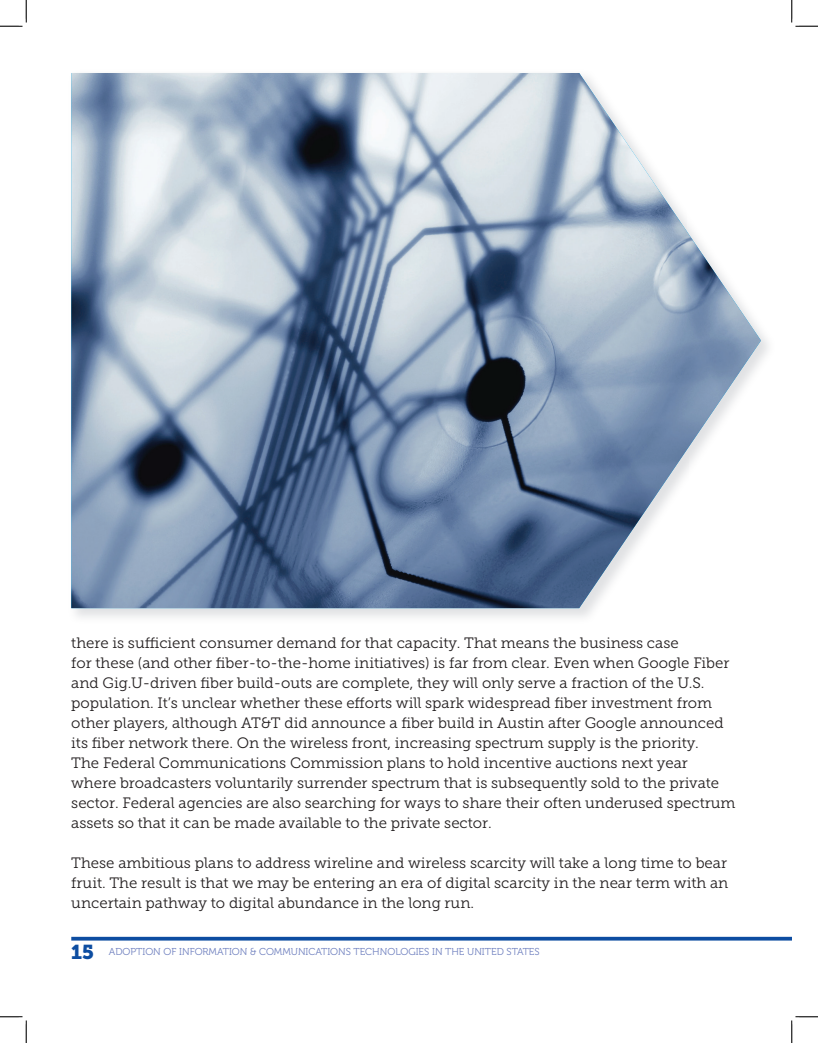
<style>
.page{position:relative;width:818px;height:1043px;background:#fff}
.page>*{position:absolute;margin:0;border:0;box-sizing:border-box;transform-origin:0 0}
.t1{font:20px "Museo Slab 900";color:#0d4da1}
.t2{font:15px/20px "Museo Slab 300";color:#231f20}
.t3{font:10px "Museo 300";color:#6f80bf}
</style>
<div class="page">
<svg style="left:71px;top:936px;width:720px;height:4px;background:#3e71b4"></svg>
<img style="left:71px;top:73px;width:690px;height:535px">
<svg style="left:0;top:0;width:27px;height:27px"></svg>
<svg style="left:0;top:1016px;width:27px;height:26px"></svg>
<svg style="left:791px;top:0;width:27px;height:27px"></svg>
<svg style="left:791px;top:1016px;width:27px;height:26px"></svg>
<p class="t2" style="left:71px;top:632px;width:665px">there is sufficient consumer demand for that capacity. That means the business case<br>for these (and other fiber-to-the-home initiatives) is far from clear. Even when Google Fiber and Gig.U-driven fiber build-outs are complete, they will only serve a fraction of the U.S. population. It’s unclear whether these efforts will spark widespread fiber investment from other players, although AT&amp;T did announce a fiber build in Austin after Google announced its fiber network there. On the wireless front, increasing spectrum supply is the priority.<br>The Federal Communications Commission plans to hold incentive auctions next year where broadcasters voluntarily surrender spectrum that is subsequently sold to the private sector. Federal agencies are also searching for ways to share their often underused spectrum assets so that it can be made available to the private sector.</p>
<p class="t2" style="left:71px;top:852px;width:658px;text-align:justify">These ambitious plans to address wireline and wireless scarcity will take a long time to bear fruit. The result is that we may be entering an era of digital scarcity in the near term with an uncertain pathway to digital abundance in the long run.</p>
<h1 class="t1" style="left:71px;top:940px;width:24px">15</h1>
<p class="t3" style="left:109px;top:946px;width:432px">ADOPTION OF INFORMATION &amp; COMMUNICATIONS TECHNOLOGIES IN THE UNITED STATES</p>
</div>
